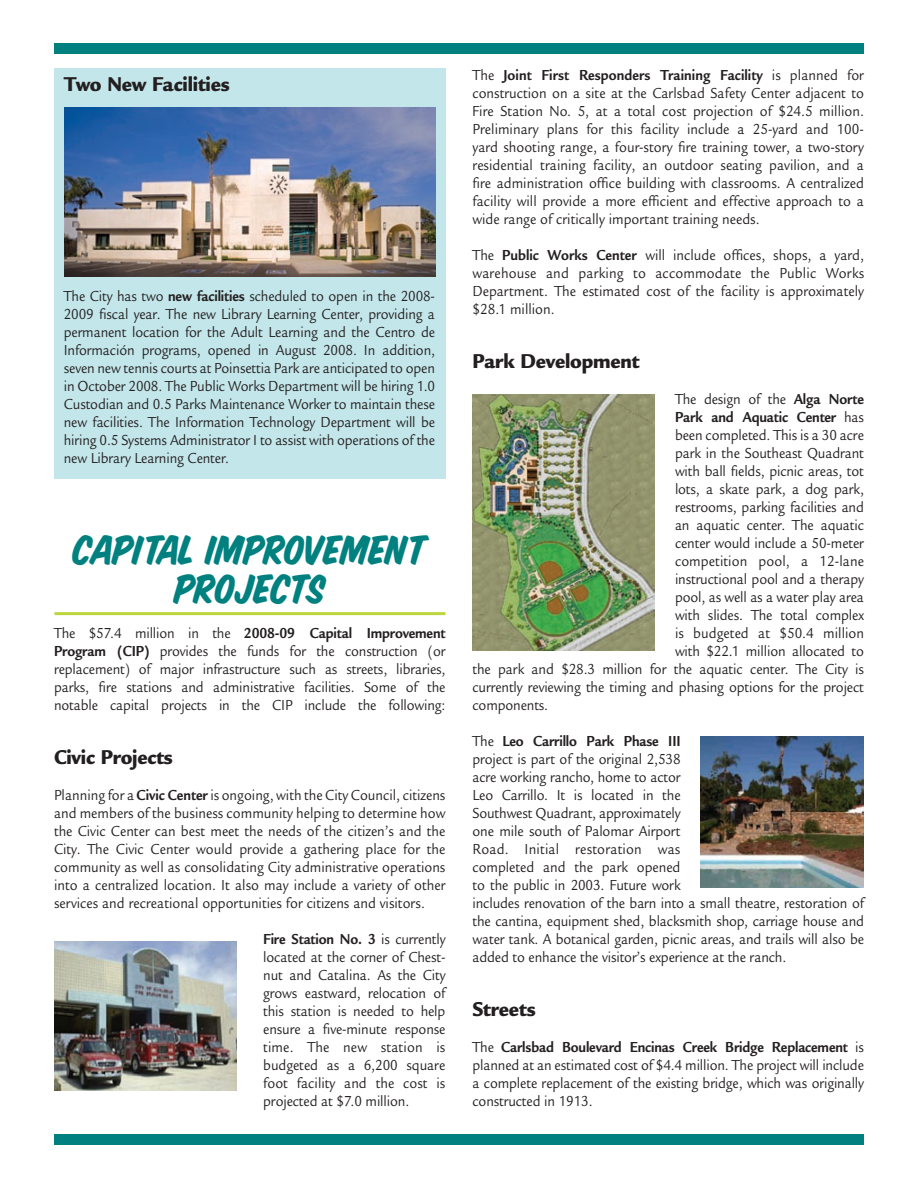
<style>
.page{position:relative;width:918px;height:1188px;background:#fff}
.page>*{position:absolute;margin:0;border:0;box-sizing:border-box;transform-origin:0 0}
.t1{font:45px/39px "Sign Painter House Slant";letter-spacing:-.01em;color:#008180;text-align:center}
.t2{font:900 21.75px "Legacy Sans LT";letter-spacing:-.01em;color:#231f20;scale:.9 1}
.t3{font:15.75px/18px "Legacy Sans LT";letter-spacing:-.01em;color:#231f20;text-align:justify;scale:.9 1}
.t4{font:700 15.75px "Legacy Sans LT";letter-spacing:-.01em;color:#231f20;scale:.9 1}
.s1{font-weight:700}
.s2{font-weight:400}
</style>
<div class="page">
<div style="left:54px;top:68px;width:392px;height:411px;background:#c3e6ea"></div>
<hr style="left:54px;top:612px;width:392px;height:3px;background:#bdd63c">
<div style="left:54px;top:43px;width:810px;height:11px;background:#008180"></div>
<div style="left:54px;top:1134px;width:810px;height:11px;background:#008180"></div>
<img style="left:54px;top:941px;width:182px;height:150px">
<img style="left:472px;top:394px;width:183px;height:256px">
<img style="left:701px;top:736px;width:163px;height:152px">
<img style="left:64px;top:107px;width:371px;height:169px">
<h2 class="t2" style="left:64px;top:71px;width:186px">Two New Facilities</h2>
<p class="t3" style="left:64px;top:287px;width:414px">The City has two <span class="s1">new facilities</span> scheduled to open in the 2008- 2009 fiscal year. The new Library Learning Center, providing a permanent location for the Adult Learning and the Centro de Información programs, opened in August 2008. In addition, seven new tennis courts at Poinsettia Park are anticipated to open in October 2008. The Public Works Department will be hiring 1.0<br>Custodian and 0.5 Parks Maintenance Worker to maintain these new facilities. The Information Technology Department will be hiring 0.5 Systems Administrator I to assist with operations of the new Library Learning Center.</p>
<h1 class="t1" style="left:73px;top:532px;width:355px">CAPITAL IMPROVEMENT<br>PROJECTS</h1>
<p class="t3" style="left:54px;top:624px;width:437px">The $57.4 million in the <span class="s1">2008-09 Capital Improvement Program (CIP)</span> provides the funds for the construction (or replacement) of major infrastructure such as streets, libraries, parks, fire stations and administrative facilities. Some of the notable capital projects in the CIP include the following:</p>
<h2 class="t2" style="left:54px;top:744px;width:134px">Civic Projects</h2>
<p class="t3" style="left:54px;top:786px;width:437px">Planning for a <span class="s1">Civic Center</span> is ongoing, with the City Council, citizens and members of the business community helping to determine how the Civic Center can best meet the needs of the citizen’s and the City. The Civic Center would provide a gathering place for the community as well as consolidating City administrative operations into a centralized location. It also may include a variety of other services and recreational opportunities for citizens and visitors.</p>
<p class="t3" style="left:263px;top:930px;width:204px"><span class="s1">Fire Station No. 3</span> is currently located at the corner of Chest&shy;nut and Catalina. As the City grows eastward, relocation of this station is needed to help ensure a five-minute response time. The new station is budgeted as a 6,200 square foot facility and the cost is projected at $7.0 million.</p>
<p class="t3" style="left:473px;top:66px;width:437px">The <span class="s1">Joint First Responders Training Facility</span> is planned for construction on a site at the Carlsbad Safety Center adjacent to Fire Station No. 5, at a total cost projection of $24.5 million.<br>Preliminary plans for this facility include a 25-yard and 100- yard shooting range, a four-story fire training tower, a two-story residential training facility, an outdoor seating pavilion, and a fire administration office building with classrooms. A centralized facility will provide a more efficient and effective approach to a wide range of critically important training needs.</p>
<p class="t3" style="left:473px;top:246px;width:437px">The <span class="s1">Public Works Center</span> will include offices, shops, a yard, warehouse and parking to accommodate the Public Works Department. The estimated cost of the facility is approximately $28.1 million.</p>
<h2 class="t2" style="left:472px;top:348px;width:187px">Park Development</h2>
<p class="t3" style="left:675px;top:390px;width:212px">The design of the <span class="s1">Alga Norte</span></p>
<p class="t4" style="left:675px;top:408px;width:211px">Park and Aquatic Center <span class="s2">has</span></p>
<p class="t3" style="left:675px;top:426px;width:211px">been completed. This is a 30 acre</p>
<p class="t3" style="left:675px;top:444px;width:212px">park in the Southeast Quadrant</p>
<p class="t3" style="left:675px;top:462px;width:211px">with ball fields, picnic areas, tot</p>
<p class="t3" style="left:675px;top:480px;width:211px">lots, a skate park, a dog park,</p>
<p class="t3" style="left:675px;top:498px;width:212px">restrooms, parking facilities and</p>
<p class="t3" style="left:675px;top:516px;width:212px">an aquatic center. The aquatic</p>
<p class="t3" style="left:675px;top:534px;width:212px">center would include a 50-meter</p>
<p class="t3" style="left:675px;top:552px;width:212px">competition pool, a 12-lane</p>
<p class="t3" style="left:675px;top:570px;width:212px">instructional pool and a therapy</p>
<p class="t3" style="left:675px;top:588px;width:212px">pool, as well as a water play area</p>
<p class="t3" style="left:675px;top:606px;width:212px">with slides. The total complex</p>
<p class="t3" style="left:675px;top:624px;width:212px">is budgeted at $50.4 million</p>
<p class="t3" style="left:675px;top:642px;width:211px">with $22.1 million allocated to</p>
<p class="t3" style="left:472px;top:660px;width:437px">the park and $28.3 million for the aquatic center. The City is</p>
<p class="t3" style="left:472px;top:678px;width:437px">currently reviewing the timing and phasing options for the project</p>
<p class="t3" style="left:472px;top:696px;width:86px">components.</p>
<p class="t3" style="left:472px;top:732px;width:437px;text-align:left">The <span class="s1">Leo Carrillo Park Phase III<br></span>project is part of the original 2,538<br>acre working rancho, home to actor<br>Leo Carrillo. It is located in the<br>Southwest Quadrant, approximately<br>one mile south of Palomar Airport<br>Road. Initial restoration was<br>completed and the park opened<br>to the public in 2003. Future work<br>includes renovation of the barn into a small theatre, restoration of the cantina, equipment shed, blacksmith shop, carriage house and water tank. A botanical garden, picnic areas, and trails will also be added to enhance the visitor’s experience at the ranch.</p>
<h2 class="t2" style="left:472px;top:996px;width:72px">Streets</h2>
<p class="t3" style="left:472px;top:1038px;width:437px">The <span class="s1">Carlsbad Boulevard Encinas Creek Bridge Replacement</span> is planned at an estimated cost of $4.4 million. The project will include a complete replacement of the existing bridge, which was originally constructed in 1913.</p>
</div>
